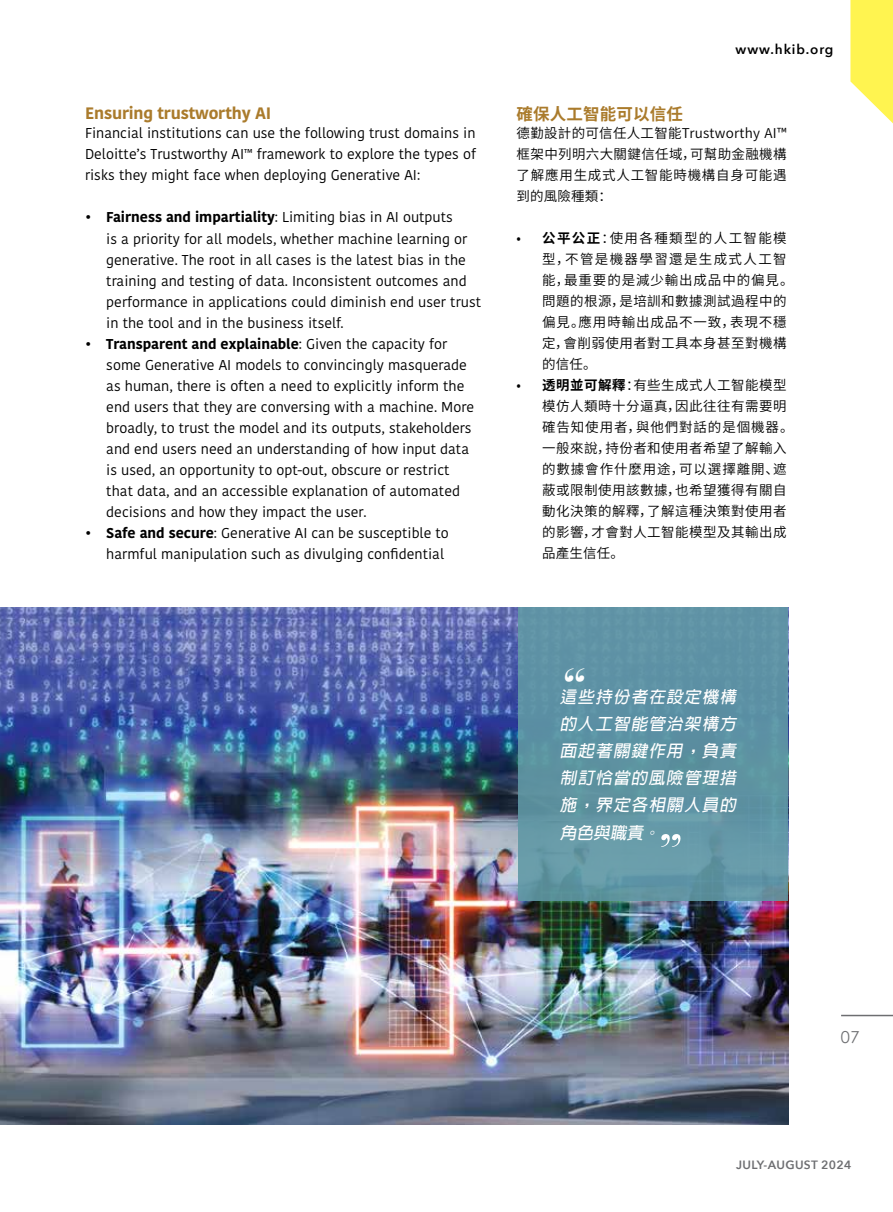
<style>
.page{position:relative;width:893px;height:1212px;background:#fff}
.page>*{position:absolute;margin:0;border:0;box-sizing:border-box;transform-origin:0 0}
.t1{font:italic 700 45px "Bodoni Svty Two ITCTT";color:#fff}
.t2{font:italic 700 16.5px/27.2px "AR Hei B5";color:#fff;text-align:justify}
.t3{font:700 16.5px "Kohinoor Bangla";letter-spacing:-.01em;color:#aa7b2c}
.t4{font:700 16.5px "Source Han Sans CN";letter-spacing:.01em;color:#aa7b2c}
.t5{font:16.5px "Century Gothic";color:#6d6e71}
.t6{font:14.25px/21px "Kohinoor Bangla";color:#000}
.t7{font:13.5px/21px "Source Han Sans CN";letter-spacing:.035em;color:#000;text-align:justify}
.t8{font:13.5px/21px "Source Han Sans CN";letter-spacing:.065em;color:#000}
.t9{font:600 13.5px "Avenir Next";letter-spacing:.065em;color:#000}
.t10{font:600 12px "Avenir Next";letter-spacing:.03em;color:#6d6e71}
.s1{font-weight:700}
</style>
<div class="page">
<hr style="left:841px;top:1015px;width:52px;height:1px;background:#6d6e71">
<svg style="left:850px;top:0;width:43px;height:124px"></svg>
<img style="left:0;top:607px;width:788px;height:518px">
<div style="left:518px;top:607px;width:270px;height:294px;background:#6098a5"></div>
<svg style="left:661px;top:834px;width:20px;height:13px"></svg>
<p class="t3" style="left:85px;top:99px;width:188px">Ensuring trustworthy AI</p>
<p class="t6" style="left:85px;top:123px;width:393px;text-align:justify">Financial institutions can use the following trust domains in Deloitte’s Trustworthy AI™ framework to explore the types of risks they might face when deploying Generative AI:</p>
<p class="t6" style="left:106px;top:207px;width:376px;text-indent:-21px">• <span class="s1">Fairness and impartiality</span>: Limiting bias in AI outputs<br>is a priority for all models, whether machine learning or generative. The root in all cases is the latest bias in the training and testing of data. Inconsistent outcomes and performance in applications could diminish end user trust in the tool and in the business itself.</p>
<p class="t6" style="left:106px;top:333px;width:369px;text-indent:-21px">• <span class="s1">Transparent and explainable</span>: Given the capacity for some Generative AI models to convincingly masquerade as human, there is often a need to explicitly inform the end users that they are conversing with a machine. More broadly, to trust the model and its outputs, stakeholders and end users need an understanding of how input data is used, an opportunity to opt-out, obscure or restrict that data, and an accessible explanation of automated decisions and how they impact the user.</p>
<p class="t6" style="left:106px;top:522px;width:344px;text-indent:-21px">• <span class="s1">Safe and secure</span>: Generative AI can be susceptible to harmful manipulation such as divulging confidential</p>
<p class="t9" style="left:736px;top:38px;width:99px">www.hkib.org</p>
<p class="t4" style="left:517px;top:105px;width:168px">確保人工智能可以信任</p>
<p class="t7" style="left:517px;top:123px;width:272px">德勤設計的可信任人工智能Trustworthy AI™框架中列明六大關鍵信任域，可幫助金融機構了解應用生成式人工智能時機構自身可能遇到的風險種類：</p>
<p class="t8" style="left:542px;top:228px;width:253px;text-indent:-26px">• <span class="s1">公平公正</span>：使用各種類型的人工智能模型，不管是機器學習還是生成式人工智能，最重要的是減少輸出成品中的偏見。問題的根源，是培訓和數據測試過程中的偏見。應用時輸出成品不一致，表現不穩定，會削弱使用者對工具本身甚至對機構的信任。</p>
<p class="t7" style="left:542px;top:375px;width:253px;text-align:left;text-indent:-26px">• <span class="s1">透明並可解釋</span>：有些生成式人工智能模型模仿人類時十分逼真，因此往往有需要明確告知使用者，與他們對話的是個機器。一般來說，持份者和使用者希望了解輸入的數據會作什麼用途，可以選擇離開、遮蔽或限制使用該數據，也希望獲得有關自動化決策的解釋，了解這種決策對使用者的影響，才會對人工智能模型及其輸出成品產生信任。</p>
<h1 class="t1" style="left:558px;top:647px;width:39px">“</h1>
<p class="t2" style="left:560px;top:683px;width:180px">這些持份者在設定機構的人工智能管治架構方面起著關鍵作用，負責制訂恰當的風險管理措施，界定各相關人員的角色與職責。</p>
<p class="t5" style="left:841px;top:1027px;width:21px">07</p>
<p class="t10" style="left:736px;top:1154px;width:117px">JULY‑AUGUST 2024</p>
</div>
